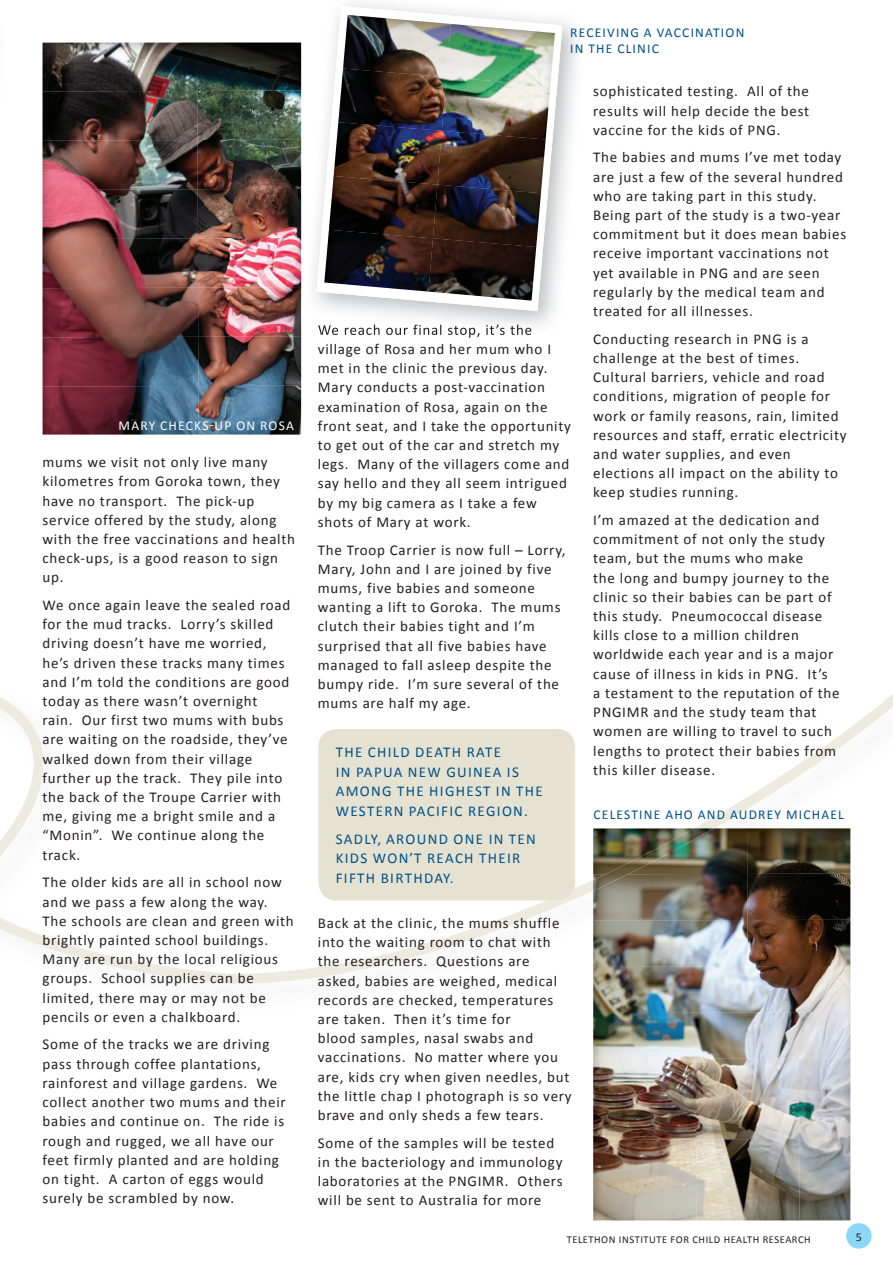
<style>
.page{position:relative;width:893px;height:1263px;background:#fff}
.page>*{position:absolute;margin:0;border:0;box-sizing:border-box;transform-origin:0 0}
.t1{font:15px/19.2px "Calibri";letter-spacing:.05em;color:#231f20}
.t2{font:15px/19.5px "Calibri";letter-spacing:.09em;color:#005187}
.t3{font:13.5px/16.5px "Calibri";letter-spacing:.09em;color:#005187}
.t4{font:13.5px "Calibri";letter-spacing:.09em;color:#fff}
.t5{font:12px "Calibri";color:#231f20}
.t6{font:10.5px "Calibri";letter-spacing:.05em;color:#231f20}
</style>
<div class="page">
<svg style="left:0;top:694px;width:893px;height:290px"></svg>
<div style="left:846px;top:1223px;width:26px;height:25px;background:#8dd7f7;border-radius:50%"></div>
<img style="left:318px;top:325px;width:214px;height:10px">
<svg style="left:316px;top:6px;width:246px;height:305px"></svg>
<img style="left:324px;top:33px;width:231px;height:268px">
<img style="left:343px;top:15px;width:108px;height:53px">
<img style="left:446px;top:24px;width:109px;height:62px">
<img style="left:338px;top:68px;width:108px;height:54px">
<img style="left:442px;top:77px;width:108px;height:63px">
<img style="left:334px;top:122px;width:108px;height:54px">
<img style="left:437px;top:131px;width:109px;height:62px">
<img style="left:329px;top:176px;width:108px;height:54px">
<img style="left:433px;top:185px;width:108px;height:62px">
<img style="left:324px;top:230px;width:109px;height:62px">
<img style="left:428px;top:238px;width:108px;height:63px">
<img style="left:43px;top:43px;width:258px;height:47px">
<img style="left:43px;top:90px;width:258px;height:49px">
<img style="left:43px;top:139px;width:258px;height:246px">
<img style="left:43px;top:385px;width:258px;height:50px">
<img style="left:593px;top:921px;width:257px;height:299px">
<img style="left:714px;top:828px;width:136px;height:45px">
<img style="left:593px;top:873px;width:257px;height:48px">
<img style="left:593px;top:828px;width:121px;height:63px">
<div style="left:318px;top:729px;width:257px;height:171px;background:#e6e2d1;border-radius:18px"></div>
<p class="t4" style="left:119px;top:417px;width:177px">MARY CHECKS-UP ON ROSA</p>
<p class="t1" style="left:43px;top:453px;width:254px">mums we visit not only live many kilometres from Goroka town, they have no transport. The pick-up service offered by the study, along with the free vaccinations and health check-ups, is a good reason to sign up.</p>
<p class="t1" style="left:43px;top:595px;width:249px">We once again leave the sealed road for the mud tracks. Lorry’s skilled driving doesn’t have me worried, he’s driven these tracks many times and I’m told the conditions are good today as there wasn’t overnight rain. Our first two mums with bubs are waiting on the roadside, they’ve walked down from their village further up the track. They pile into the back of the Troupe Carrier with me, giving me a bright smile and a “Monin”. We continue along the track.</p>
<p class="t1" style="left:43px;top:873px;width:253px">The older kids are all in school now and we pass a few along the way.<br>The schools are clean and green with brightly painted school buildings.<br>Many are run by the local religious groups. School supplies can be limited, there may or may not be pencils or even a chalkboard.</p>
<p class="t1" style="left:43px;top:1035px;width:245px">Some of the tracks we are driving pass through coffee plantations, rainforest and village gardens. We collect another two mums and their babies and continue on. The ride is rough and rugged, we all have our feet firmly planted and are holding on tight. A carton of eggs would surely be scrambled by now.</p>
<p class="t3" style="left:570px;top:24px;width:176px">RECEIVING A VACCINATION<br>IN THE CLINIC</p>
<p class="t1" style="left:318px;top:339px;width:255px">village of Rosa and her mum who I met in the clinic the previous day.<br>Mary conducts a post-vaccination examination of Rosa, again on the front seat, and I take the opportunity to get out of the car and stretch my legs. Many of the villagers come and say hello and they all seem intrigued by my big camera as I take a few shots of Mary at work.</p>
<p class="t1" style="left:318px;top:540px;width:249px">The Troop Carrier is now full – Lorry,<br>Mary, John and I are joined by five mums, five babies and someone wanting a lift to Goroka. The mums clutch their babies tight and I’m surprised that all five babies have managed to fall asleep despite the bumpy ride. I’m sure several of the mums are half my age.</p>
<p class="t2" style="left:336px;top:742px;width:209px">THE CHILD DEATH RATE<br>IN PAPUA NEW GUINEA IS<br>AMONG THE HIGHEST IN THE<br>WESTERN PACIFIC REGION.</p>
<p class="t2" style="left:336px;top:829px;width:202px">SADLY, AROUND ONE IN TEN<br>KIDS WON’T REACH THEIR<br>FIFTH BIRTHDAY.</p>
<p class="t1" style="left:318px;top:913px;width:255px">Back at the clinic, the mums shuffle into the waiting room to chat with the researchers. Questions are asked, babies are weighed, medical records are checked, temperatures are taken. Then it’s time for<br>blood samples, nasal swabs and vaccinations. No matter where you are, kids cry when given needles, but the little chap I photograph is so very brave and only sheds a few tears.</p>
<p class="t1" style="left:318px;top:1133px;width:246px">Some of the samples will be tested in the bacteriology and immunology laboratories at the PNGIMR. Others will be sent to Australia for more</p>
<p class="t1" style="left:593px;top:82px;width:218px;text-align:justify">sophisticated testing. All of the results will help decide the best vaccine for the kids of PNG.</p>
<p class="t1" style="left:593px;top:148px;width:255px">The babies and mums I’ve met today are just a few of the several hundred who are taking part in this study.<br>Being part of the study is a two-year commitment but it does mean babies receive important vaccinations not yet available in PNG and are seen regularly by the medical team and treated for all illnesses.</p>
<p class="t1" style="left:593px;top:329px;width:255px">Conducting research in PNG is a challenge at the best of times.<br>Cultural barriers, vehicle and road conditions, migration of people for work or family reasons, rain, limited resources and staff, erratic electricity and water supplies, and even elections all impact on the ability to keep studies running.</p>
<p class="t1" style="left:593px;top:510px;width:248px">I’m amazed at the dedication and commitment of not only the study team, but the mums who make<br>the long and bumpy journey to the clinic so their babies can be part of this study. Pneumococcal disease kills close to a million children worldwide each year and is a major cause of illness in kids in PNG. It’s<br>a testament to the reputation of the<br>PNGIMR and the study team that women are willing to travel to such lengths to protect their babies from this killer disease.</p>
<p class="t3" style="left:593px;top:806px;width:252px">CELESTINE AHO AND AUDREY MICHAEL</p>
<p class="t6" style="left:567px;top:1233px;width:245px">TELETHON INSTITUTE FOR CHILD HEALTH RESEARCH</p>
<p class="t5" style="left:856px;top:1229px;width:8px">5</p>
</div>
